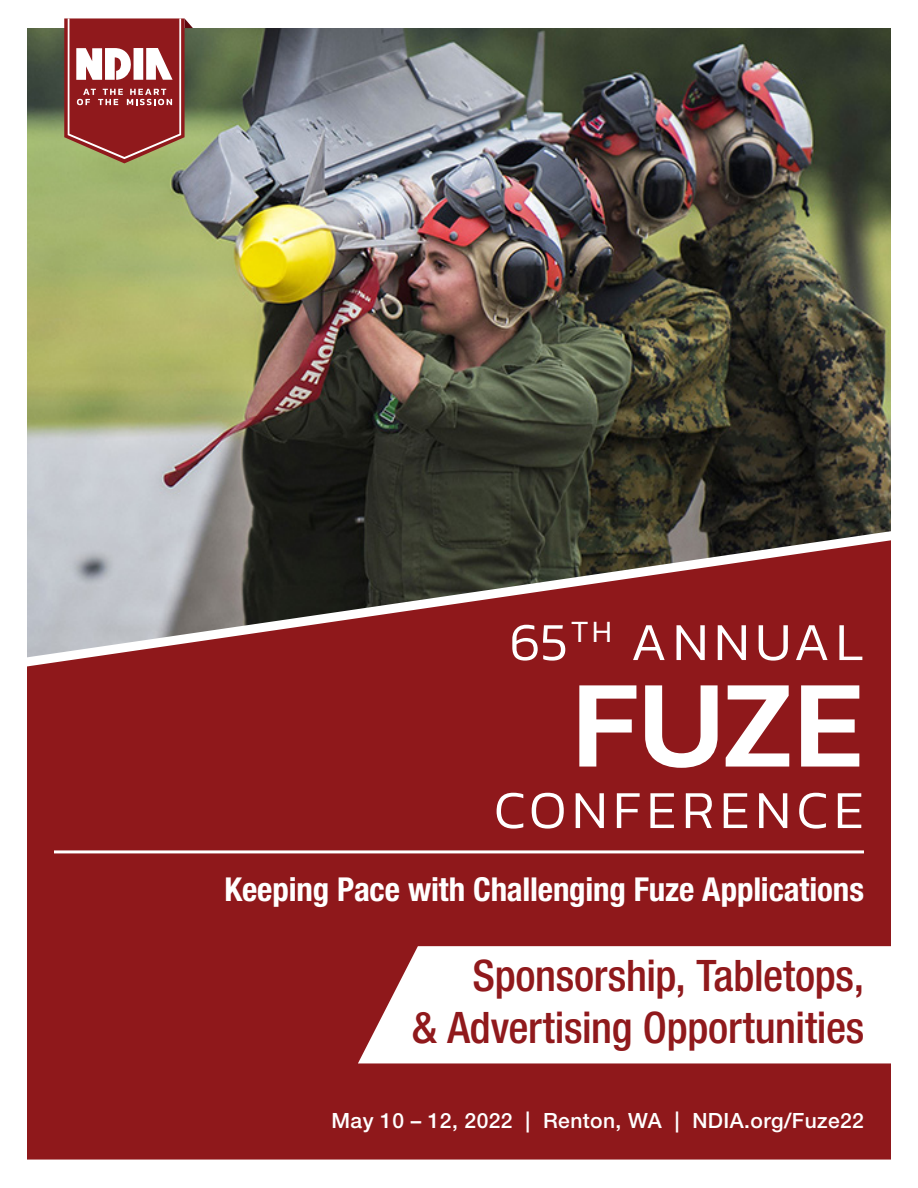
<style>
.page{position:relative;width:918px;height:1188px;background:#fff}
.page>*{position:absolute;margin:0;border:0;box-sizing:border-box;transform-origin:0 0}
.Event_Title{font:500 126px "Kanit";color:#fff}
.Event_Title-2{font:300 54px "Kanit";letter-spacing:.1em;color:#fff}
.Cover_Indentificatio{font:500 condensed 43.5px/52.5px "Helvetica Neue LT Std";letter-spacing:-.01em;color:#90191c;text-align:right}
.Tagline{font:700 condensed 33px "Helvetica Neue LT Std";letter-spacing:-.005em;color:#fff}
.Event_Info{font:500 21px "Helvetica Neue LT Std";letter-spacing:.02em;color:#fff}
</style>
<div class="page">
<img style="left:27px;top:28px;width:864px;height:496px">
<div style="left:27px;top:674px;width:864px;height:486px;background:#8f181b"></div>
<svg style="left:27px;top:524px;width:864px;height:150px;background:#824c4c"></svg>
<svg style="left:64px;top:18px;width:129px;height:145px;background:#a3554f"></svg>
<hr style="left:54px;top:850px;width:810px;height:3px;background:#fff">
<svg style="left:358px;top:946px;width:533px;height:117px"></svg>
<p class="Event_Title-2" style="left:510px;top:604px;width:356px">65<sup>TH</sup> ANNUAL</p>
<p class="Event_Title" style="left:572px;top:629px;width:293px">FUZE</p>
<p class="Event_Title-2" style="left:494px;top:772px;width:372px">CONFERENCE</p>
<p class="Tagline" style="left:225px;top:869px;width:641px">Keeping Pace with Challenging Fuze Applications</p>
<p class="Cover_Indentificatio" style="left:412px;top:948px;width:454px">Sponsorship, Tabletops,<br>&amp; Advertising Opportunities</p>
<p class="Event_Info" style="left:331px;top:1108px;width:534px">May 10 – 12, 2022 | Renton, WA | NDIA.org/Fuze22</p>
</div>
